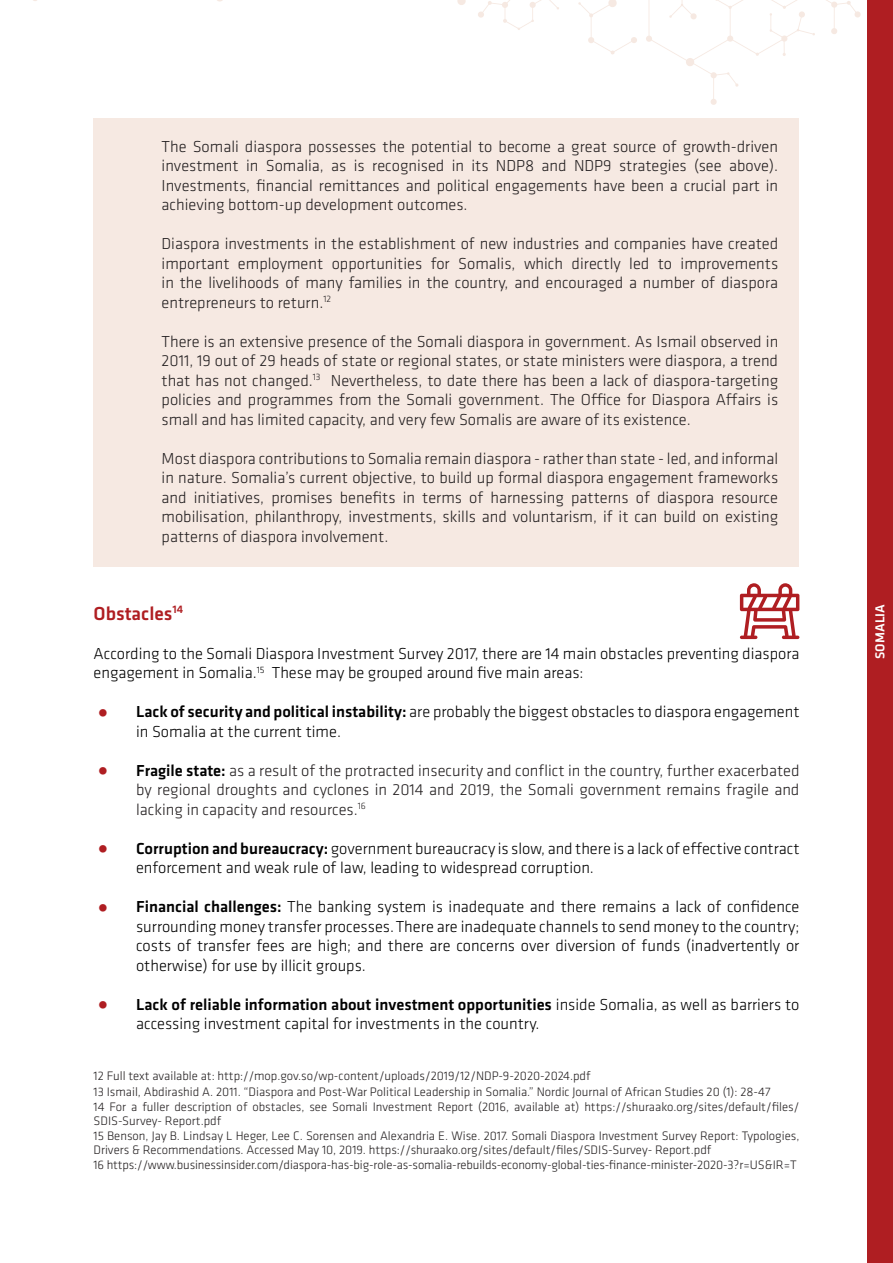
<style>
.page{position:relative;width:893px;height:1263px;background:#fff}
.page>*{position:absolute;margin:0;border:0;box-sizing:border-box;transform-origin:0 0}
.Subheading{font:500 19.5px "Klavika";color:#af1e22}
.t1{font:300 16.5px/19.5px "Klavika";color:#231f20;text-align:justify}
.t2{font:300 16.5px/19.5px "Klavika";color:#000}
.t3{font:500 13.5px "Klavika";color:#fff}
.Footnote{font:300 12.75px/13.5px "Klavika";color:#231f20}
.s1{color:#af1e22}
.s2{font-weight:500}
.s3{font-weight:500;color:#000}
</style>
<div class="page">
<div style="left:867px;top:0;width:26px;height:1263px;background:#af1e22"></div>
<svg style="left:578px;top:0;width:59px;height:55px"></svg>
<svg style="left:457px;top:0;width:102px;height:30px"></svg>
<svg style="left:646px;top:0;width:215px;height:105px"></svg>
<div style="left:94px;top:118px;width:705px;height:117px;background:#f6e9e2"></div>
<div style="left:94px;top:215px;width:705px;height:118px;background:#f6e9e2"></div>
<div style="left:94px;top:313px;width:705px;height:137px;background:#f6e9e2"></div>
<div style="left:94px;top:430px;width:705px;height:137px;background:#f6e9e2"></div>
<svg style="left:740px;top:583px;width:59px;height:56px"></svg>
<p class="t1" style="left:162px;top:136px;width:618px">The Somali diaspora possesses the potential to become a great source of growth-driven investment in Somalia, as is recognised in its NDP8 and NDP9 strategies (see above).<br>Investments, financial remittances and political engagements have been a crucial part in achieving bottom-up development outcomes.</p>
<p class="t1" style="left:162px;top:234px;width:618px">Diaspora investments in the establishment of new industries and companies have created important employment opportunities for Somalis, which directly led to improvements in the livelihoods of many families in the country, and encouraged a number of diaspora entrepreneurs to return.<sup>12</sup></p>
<p class="t1" style="left:162px;top:331px;width:618px">There is an extensive presence of the Somali diaspora in government. As Ismail observed in 2011, 19 out of 29 heads of state or regional states, or state ministers were diaspora, a trend that has not changed.<sup>13</sup> Nevertheless, to date there has been a lack of diaspora-targeting policies and programmes from the Somali government. The Office for Diaspora Affairs is small and has limited capacity, and very few Somalis are aware of its existence.</p>
<p class="t1" style="left:162px;top:448px;width:618px">Most diaspora contributions to Somalia remain diaspora - rather than state - led, and informal in nature. Somalia’s current objective, to build up formal diaspora engagement frameworks and initiatives, promises benefits in terms of harnessing patterns of diaspora resource mobilisation, philanthropy, investments, skills and voluntarism, if it can build on existing patterns of diaspora involvement.</p>
<p class="Subheading" style="left:94px;top:600px;width:91px">Obstacles<sup>14</sup></p>
<p class="t2" style="left:94px;top:643px;width:707px">According to the Somali Diaspora Investment Survey 2017, there are 14 main obstacles preventing diaspora engagement in Somalia.<sup>15</sup> These may be grouped around five main areas:</p>
<p class="t2" style="left:136px;top:702px;width:665px;text-indent:-43px"><span class="s1">•</span> <span class="s2">Lack of security and political instability:</span> are probably the biggest obstacles to diaspora engagement in Somalia at the current time.</p>
<p class="t1" style="left:136px;top:760px;width:665px;text-indent:-43px"><span class="s1">•</span> <span class="s3">Fragile state:</span> as a result of the protracted insecurity and conflict in the country, further exacerbated by regional droughts and cyclones in 2014 and 2019, the Somali government remains fragile and lacking in capacity and resources.<sup>16</sup></p>
<p class="t2" style="left:136px;top:838px;width:665px;text-indent:-43px"><span class="s1">•</span> <span class="s2">Corruption and bureaucracy:</span> government bureaucracy is slow, and there is a lack of effective contract enforcement and weak rule of law, leading to widespread corruption.</p>
<p class="t2" style="left:136px;top:897px;width:665px;text-align:justify;text-indent:-43px"><span class="s1">•</span> <span class="s2">Financial challenges:</span> The banking system is inadequate and there remains a lack of confidence surrounding money transfer processes.There are inadequate channels to send money to the country; costs of transfer fees are high; and there are concerns over diversion of funds (inadvertently or otherwise) for use by illicit groups.</p>
<p class="t2" style="left:136px;top:994px;width:665px;text-indent:-43px"><span class="s1">•</span> <span class="s2">Lack of reliable information about investment opportunities</span> inside Somalia, as well as barriers to accessing investment capital for investments in the country.</p>
<p class="Footnote" style="left:94px;top:1069px;width:499px">12 Full text available at: http://mop.gov.so/wp-content/uploads/2019/12/NDP-9-2020-2024.pdf</p>
<p class="Footnote" style="left:94px;top:1084px;width:678px">13 Ismail, Abdirashid A. 2011. “Diaspora and Post-War Political Leadership in Somalia.” Nordic Journal of African Studies 20 (1): 28-47</p>
<p class="Footnote" style="left:94px;top:1100px;width:707px">14 For a fuller description of obstacles, see Somali Investment Report (2016, available at) https://shuraako.org/sites/default/files/<br>SDIS-Survey- Report.pdf</p>
<p class="Footnote" style="left:94px;top:1129px;width:707px">15 Benson, Jay B. Lindsay L Heger, Lee C. Sorensen and Alexandria E. Wise. 2017. Somali Diaspora Investment Survey Report: Typologies,<br>Drivers &amp; Recommendations. Accessed May 10, 2019. https://shuraako.org/sites/default/files/SDIS-Survey- Report.pdf</p>
<p class="Footnote" style="left:94px;top:1158px;width:705px">16 https://www.businessinsider.com/diaspora-has-big-role-as-somalia-rebuilds-economy-global-ties-finance-minister-2020-3?r=US&amp;IR=T</p>
<p class="t3" style="left:871px;top:659px;width:56px;rotate:-90deg">SOMALIA</p>
</div>
